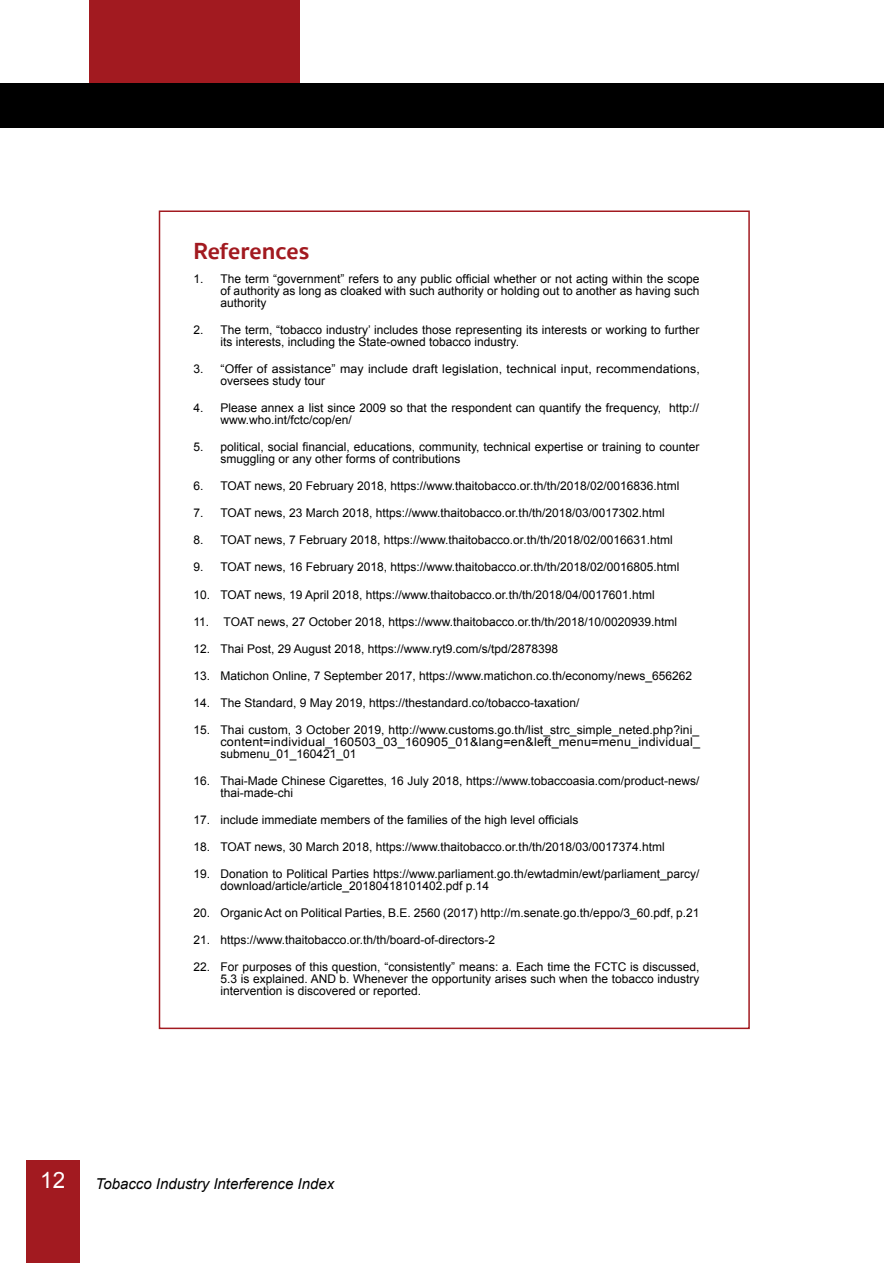
<style>
.page{position:relative;width:893px;height:1263px;background:#fff}
.page>*{position:absolute;margin:0;border:0;box-sizing:border-box;transform-origin:0 0}
.t1{font:700 24px "Sukhumvit Set";color:#a21a20}
.t2{font:22.5px "Arial";color:#fff}
.t3{font:italic 15px "Arial";color:#000}
.t4{font:12px/12px "Arial";color:#000}
</style>
<div class="page">
<div style="left:26px;top:1161px;width:53px;height:102px;background:#a21a20"></div>
<div style="left:89px;top:0;width:211px;height:94px;background:#a21a20"></div>
<div style="left:0;top:83px;width:883px;height:45px;background:#000"></div>
<h1 class="t1" style="left:193px;top:232px;width:117px">References</h1>
<p class="t4" style="left:220px;top:273px;width:480px;text-align:justify;text-indent:-27px">1. The term “government” refers to any public official whether or not acting within the scope of authority as long as cloaked with such authority or holding out to another as having such authority</p>
<p class="t4" style="left:220px;top:324px;width:480px;text-indent:-27px">2. The term, “tobacco industry’ includes those representing its interests or working to further its interests, including the State-owned tobacco industry.</p>
<p class="t4" style="left:220px;top:363px;width:481px;text-indent:-27px">3. “Offer of assistance” may include draft legislation, technical input, recommendations, oversees study tour</p>
<p class="t4" style="left:220px;top:402px;width:480px;text-indent:-27px">4. Please annex a list since 2009 so that the respondent can quantify the frequency, http:// www.who.int/fctc/cop/en/</p>
<p class="t4" style="left:220px;top:441px;width:480px;text-indent:-27px">5. political, social financial, educations, community, technical expertise or training to counter smuggling or any other forms of contributions</p>
<p class="t4" style="left:193px;top:480px;width:487px">6. TOAT news, 20 February 2018, https://www.thaitobacco.or.th/th/2018/02/0016836.html</p>
<p class="t4" style="left:193px;top:507px;width:473px">7. TOAT news, 23 March 2018, https://www.thaitobacco.or.th/th/2018/03/0017302.html</p>
<p class="t4" style="left:193px;top:534px;width:481px">8. TOAT news, 7 February 2018, https://www.thaitobacco.or.th/th/2018/02/0016631.html</p>
<p class="t4" style="left:193px;top:561px;width:487px">9. TOAT news, 16 February 2018, https://www.thaitobacco.or.th/th/2018/02/0016805.html</p>
<p class="t4" style="left:193px;top:588px;width:463px">10. TOAT news, 19 April 2018, https://www.thaitobacco.or.th/th/2018/04/0017601.html</p>
<p class="t4" style="left:193px;top:615px;width:485px">11. TOAT news, 27 October 2018, https://www.thaitobacco.or.th/th/2018/10/0020939.html</p>
<p class="t4" style="left:193px;top:642px;width:366px">12. Thai Post, 29 August 2018, https://www.ryt9.com/s/tpd/2878398</p>
<p class="t4" style="left:193px;top:669px;width:500px">13. Matichon Online, 7 September 2017, https://www.matichon.co.th/economy/news_656262</p>
<p class="t4" style="left:193px;top:696px;width:387px">14. The Standard, 9 May 2019, https://thestandard.co/tobacco-taxation/</p>
<p class="t4" style="left:220px;top:723px;width:481px;text-align:justify;text-indent:-27px">15. Thai custom, 3 October 2019, http://www.customs.go.th/list_strc_simple_neted.php?ini_ content=individual_160503_03_160905_01&amp;lang=en&amp;left_menu=menu_individual_ submenu_01_160421_01</p>
<p class="t4" style="left:220px;top:774px;width:480px;text-indent:-27px">16. Thai-Made Chinese Cigarettes, 16 July 2018, https://www.tobaccoasia.com/product-news/ thai-made-chi</p>
<p class="t4" style="left:193px;top:813px;width:387px">17. include immediate members of the families of the high level officials</p>
<p class="t4" style="left:193px;top:840px;width:473px">18. TOAT news, 30 March 2018, https://www.thaitobacco.or.th/th/2018/03/0017374.html</p>
<p class="t4" style="left:220px;top:867px;width:480px;text-indent:-27px">19. Donation to Political Parties https://www.parliament.go.th/ewtadmin/ewt/parliament_parcy/ download/article/article_20180418101402.pdf p.14</p>
<p class="t4" style="left:193px;top:906px;width:507px">20. Organic Act on Political Parties, B.E. 2560 (2017) http://m.senate.go.th/eppo/3_60.pdf, p.21</p>
<p class="t4" style="left:193px;top:933px;width:303px">21. https://www.thaitobacco.or.th/th/board-of-directors-2</p>
<p class="t4" style="left:220px;top:960px;width:480px;text-align:justify;text-indent:-27px">22. For purposes of this question, “consistently” means: a. Each time the FCTC is discussed, 5.3 is explained. AND b. Whenever the opportunity arises such when the tobacco industry intervention is discovered or reported.</p>
<h2 class="t2" style="left:40px;top:1168px;width:27px">12</h2>
<p class="t3" style="left:96px;top:1175px;width:240px">Tobacco Industry Interference Index</p>
</div>
